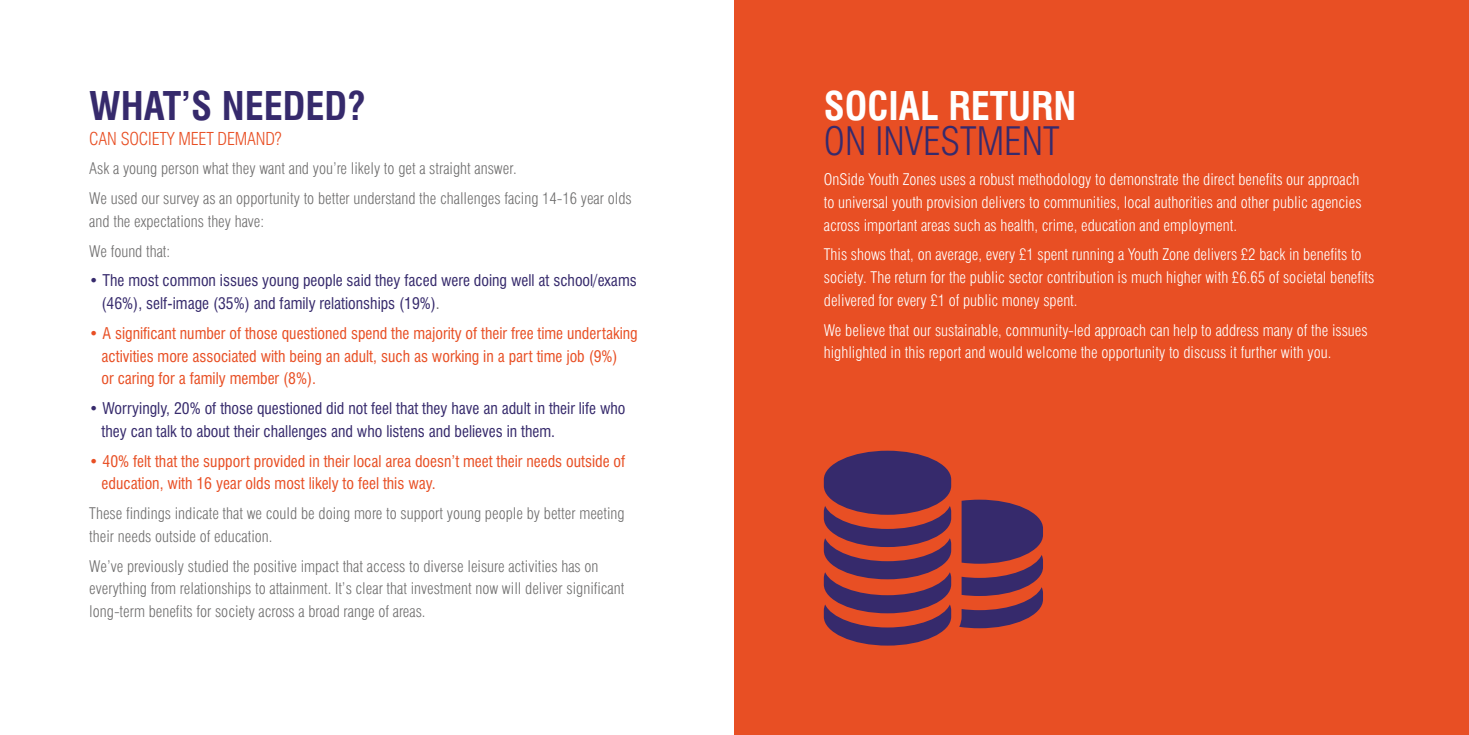
<style>
.page{position:relative;width:1469px;height:735px;background:#fff}
.page>*{position:absolute;margin:0;border:0;box-sizing:border-box;transform-origin:0 0}
.t1{font:700 condensed 38.5px "Swiss 721 BT";color:#362a6c}
.t2{font:700 condensed 38.5px "Swiss 721 BT";color:#fff}
.t3{font:300 condensed 38.5px "Swiss 721 BT";color:#362a6c}
.t4{font:300 condensed 17.5px "Swiss 721 BT";letter-spacing:-.01em;color:#e84f24}
.t5{font:300 condensed 15.75px/22.8px "Swiss 721 BT";color:#fff}
.t6{font:300 condensed 15.75px/22.8px "Swiss 721 BT";color:#706f6f}
.t7{font:condensed 15.75px/22.8px "Swiss 721 BT";color:#e84f24}
.t8{font:condensed 15.75px/22.8px "Swiss 721 BT";color:#362a6c}
.s1{color:#706f6f}
</style>
<div class="page">
<div style="left:734px;top:0;width:734px;height:734px;background:#e84f24"></div>
<svg style="left:959px;top:499px;width:84px;height:129px"></svg>
<svg style="left:823px;top:450px;width:128px;height:195px"></svg>
<h1 class="t1" style="left:89px;top:83px;width:278px">WHAT’S NEEDED?</h1>
<p class="t4" style="left:89px;top:128px;width:194px">CAN SOCIETY MEET DEMAND?</p>
<p class="t6" style="left:89px;top:154px;width:544px;line-height:29.8px">Ask a young person what they want and you’re likely to get a straight answer.<br>We used our survey as an opportunity to better understand the challenges facing 14-16 year olds</p>
<p class="t6" style="left:89px;top:206px;width:176px;line-height:29.8px">and the expectations they have:<br>We found that:</p>
<p class="t8" style="left:102px;top:269px;width:536px;text-indent:-12px">• The most common issues young people said they faced were doing well at school/exams (46%), self-image (35%) and family relationships (19%)<span class="s1">.</span></p>
<p class="t7" style="left:102px;top:321px;width:537px;text-indent:-12px">• A significant number of those questioned spend the majority of their free time undertaking activities more associated with being an adult, such as working in a part time job (9%)<br>or caring for a family member (8%).</p>
<p class="t8" style="left:102px;top:397px;width:525px;text-indent:-12px">• Worryingly, 20% of those questioned did not feel that they have an adult in their life who they can talk to about their challenges and who listens and believes in them.</p>
<p class="t7" style="left:102px;top:449px;width:525px;text-indent:-12px">• 40% felt that the support provided in their local area doesn’t meet their needs outside of education, with 16 year olds most likely to feel this way.</p>
<p class="t6" style="left:89px;top:501px;width:537px">These findings indicate that we could be doing more to support young people by better meeting their needs outside of education.</p>
<p class="t6" style="left:89px;top:554px;width:536px">We’ve previously studied the positive impact that access to diverse leisure activities has on everything from relationships to attainment. It’s clear that investment now will deliver significant long-term benefits for society across a broad range of areas.</p>
<h1 class="t2" style="left:823px;top:83px;width:254px">SOCIAL RETURN</h1>
<h1 class="t3" style="left:823px;top:118px;width:237px">ON INVESTMENT</h1>
<p class="t5" style="left:823px;top:168px;width:539px">OnSide Youth Zones uses a robust methodology to demonstrate the direct benefits our approach to universal youth provision delivers to communities, local authorities and other public agencies across important areas such as health, crime, education and employment.</p>
<p class="t5" style="left:823px;top:243px;width:552px">This shows that, on average, every £1 spent running a Youth Zone delivers £2 back in benefits to society. The return for the public sector contribution is much higher with £6.65 of societal benefits delivered for every £1 of public money spent.</p>
<p class="t5" style="left:823px;top:318px;width:545px">We believe that our sustainable, community-led approach can help to address many of the issues highlighted in this report and would welcome the opportunity to discuss it further with you.</p>
</div>
